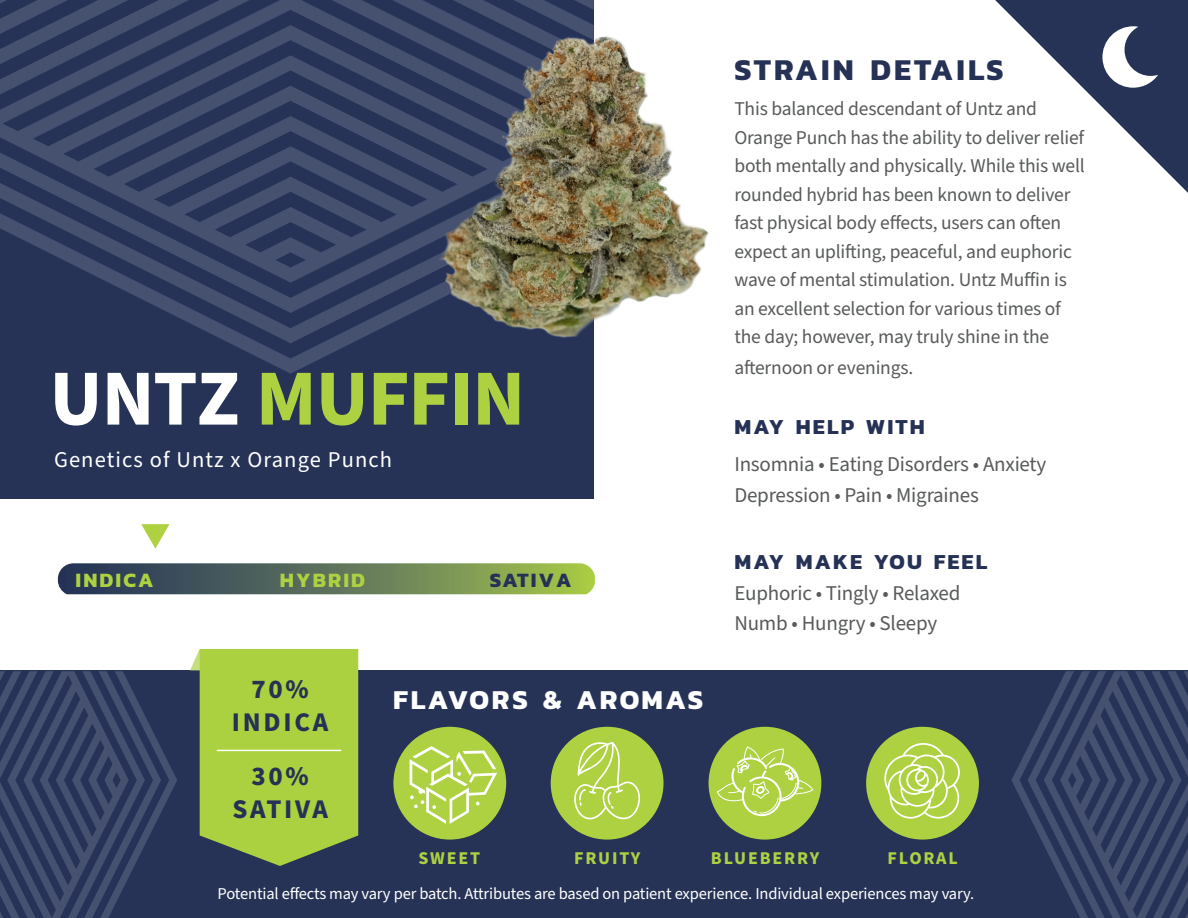
<style>
.page{position:relative;width:1188px;height:918px;background:#fff}
.page>*{position:absolute;margin:0;border:0;box-sizing:border-box;transform-origin:0 0}
.Genetics_of{font:700 79.5px "Source Sans Pro";letter-spacing:-.01em;color:#add141}
.Details__Attributes{font:700 30.75px "Kanit";letter-spacing:.1em;color:#253255}
.t1{font:700 27.75px "Kanit";letter-spacing:.085em;color:#fff}
.Percentage__blue{font:700 27px "Source Sans Pro";letter-spacing:.1em;color:#253255}
.Genetics_of-2{font:22.5px "Source Sans Pro";letter-spacing:.05em;color:#fff}
.Info_Copy{font:700 21.75px "Kanit";letter-spacing:.1em;color:#253255}
.May_Help_Make_you_Fe{font:700 21.75px "Kanit";letter-spacing:.1em;color:#253255}
.Info_Copy-2{font:21px/30.8px "Source Sans Pro";letter-spacing:-.01em;color:#585a5b}
.t2{font:700 20.7px "Kanit";letter-spacing:.1em;color:#add141}
.t3{font:700 20.7px "Kanit";letter-spacing:.1em;color:#253255}
.Info_Copy-3{font:19.5px/28.5px "Source Sans Pro";letter-spacing:-.01em;color:#585a5b}
.Flavors__green{font:700 18px "Source Sans Pro";letter-spacing:.1em;color:#add141}
.t4{font:16.5px "Source Sans Pro";letter-spacing:-.01em;color:#fff}
.s1{color:#fff}
</style>
<div class="page">
<div style="left:0;top:670px;width:1188px;height:248px;background:#263357"></div>
<div style="left:0;top:0;width:594px;height:498px;background:#263357"></div>
<svg style="left:190px;top:649px;width:168px;height:217px;background:#9bbe43"></svg>
<hr style="left:217px;top:750px;width:124px;height:1px;background:#fff">
<svg style="left:230px;top:343px;width:121px;height:31px"></svg>
<svg style="left:110px;top:283px;width:294px;height:60px"></svg>
<svg style="left:0;top:101px;width:404px;height:182px"></svg>
<svg style="left:0;top:0;width:404px;height:101px"></svg>
<svg style="left:0;top:671px;width:177px;height:247px"></svg>
<svg style="left:1011px;top:671px;width:177px;height:247px"></svg>
<svg style="left:58px;top:563px;width:537px;height:31px;background:#63795a"></svg>
<svg style="left:995px;top:0;width:193px;height:193px"></svg>
<svg style="left:141px;top:524px;width:28px;height:25px"></svg>
<img style="left:404px;top:0;width:305px;height:338px">
<div style="left:393px;top:727px;width:113px;height:113px;background:#add141;border-radius:50%"></div>
<svg style="left:410px;top:746px;width:87px;height:78px"></svg>
<div style="left:551px;top:727px;width:113px;height:113px;background:#add141;border-radius:50%"></div>
<svg style="left:574px;top:742px;width:67px;height:78px"></svg>
<div style="left:709px;top:727px;width:112px;height:113px;background:#add141;border-radius:50%"></div>
<svg style="left:716px;top:746px;width:97px;height:70px"></svg>
<div style="left:866px;top:727px;width:113px;height:113px;background:#add141;border-radius:50%"></div>
<svg style="left:884px;top:743px;width:76px;height:76px"></svg>
<p class="Genetics_of" style="left:50px;top:344px;width:477px"><span class="s1">UNTZ</span> MUFFIN</p>
<p class="Genetics_of-2" style="left:54px;top:444px;width:340px">Genetics of Untz x Orange Punch</p>
<p class="t2" style="left:76px;top:564px;width:79px">INDICA</p>
<p class="t2" style="left:280px;top:564px;width:87px">HYBRID</p>
<p class="t3" style="left:490px;top:564px;width:83px">SATIVA</p>
<p class="Percentage__blue" style="left:251px;top:671px;width:59px">70%</p>
<h3 class="Percentage__blue" style="left:232px;top:704px;width:98px">INDICA</h3>
<p class="Percentage__blue" style="left:251px;top:758px;width:59px">30%</p>
<h3 class="Percentage__blue" style="left:232px;top:791px;width:97px">SATIVA</h3>
<h3 class="t1" style="left:393px;top:679px;width:312px">FLAVORS &amp; AROMAS</h3>
<p class="Details__Attributes" style="left:734px;top:46px;width:271px">STRAIN DETAILS</p>
<p class="Info_Copy-3" style="left:734px;top:95px;width:352px">This balanced descendant of Untz and Orange Punch has the ability to deliver relief both mentally and physically. While this well rounded hybrid has been known to deliver fast physical body effects, users can often expect an uplifting, peaceful, and euphoric wave of mental stimulation. Untz Muffin is an excellent selection for various times of the day; however, may truly shine in the</p>
<p class="Info_Copy-3" style="left:734px;top:354px;width:180px">afternoon or evenings.</p>
<p class="May_Help_Make_you_Fe" style="left:734px;top:410px;width:192px">MAY HELP WITH</p>
<p class="Info_Copy-2" style="left:734px;top:450px;width:313px">Insomnia • Eating Disorders • Anxiety<br>Depression • Pain • Migraines</p>
<p class="Info_Copy" style="left:734px;top:545px;width:254px">MAY MAKE YOU FEEL</p>
<p class="Info_Copy-2" style="left:734px;top:578px;width:228px">Euphoric • Tingly • Relaxed<br>Numb • Hungry • Sleepy</p>
<p class="Flavors__green" style="left:418px;top:846px;width:63px">SWEET</p>
<p class="Flavors__green" style="left:574px;top:846px;width:68px">FRUITY</p>
<p class="Flavors__green" style="left:711px;top:846px;width:110px">BLUEBERRY</p>
<p class="Flavors__green" style="left:888px;top:846px;width:72px">FLORAL</p>
<p class="t4" style="left:218px;top:883px;width:758px">Potential effects may vary per batch. Attributes are based on patient experience. Individual experiences may vary.</p>
</div>
